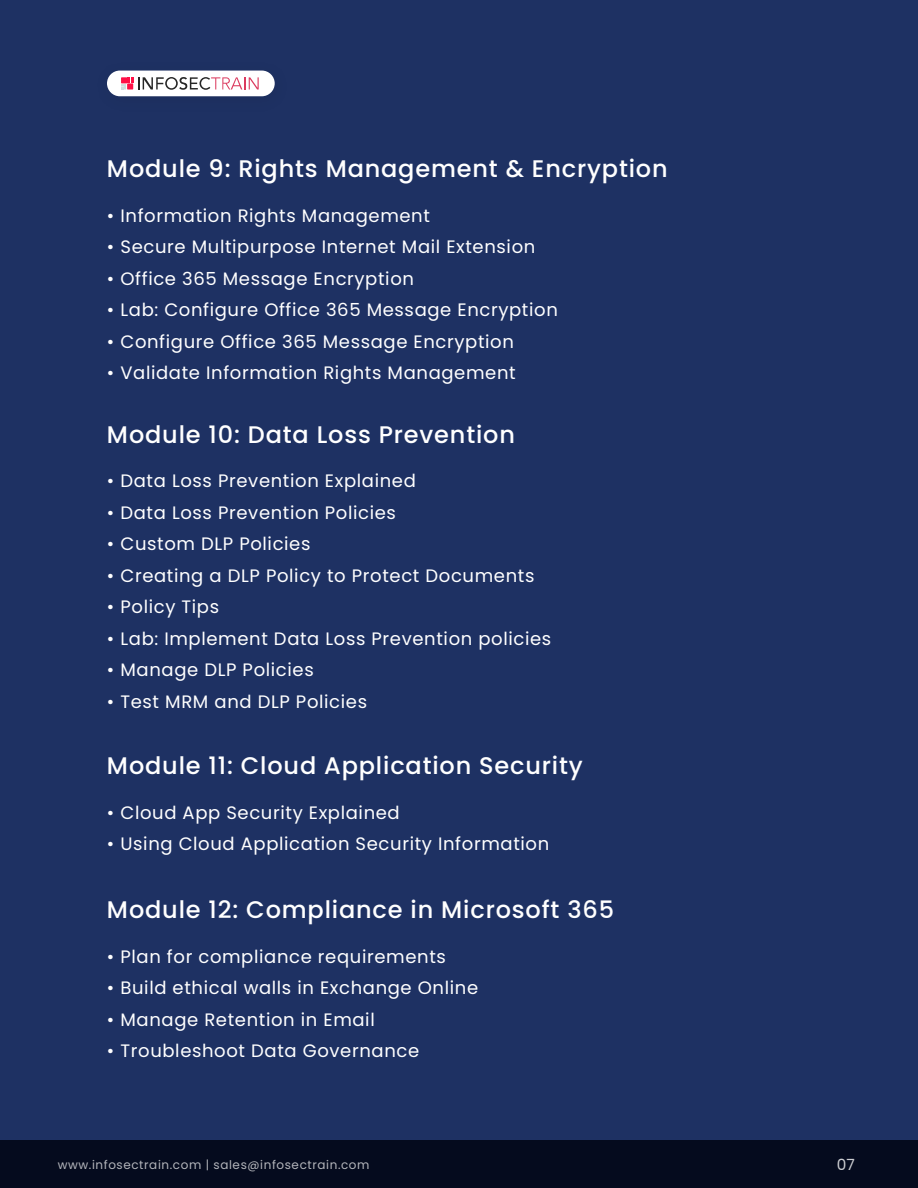
<style>
.page{position:relative;width:918px;height:1188px;background:#1e3163}
.page>*{position:absolute;margin:0;border:0;box-sizing:border-box;transform-origin:0 0}
.t1{font:500 24px "Poppins";letter-spacing:.035em;color:#fff}
.t2{font:18px "Poppins";letter-spacing:.035em;color:#fff}
.t3{font:15.45px "Poppins";color:#fff}
.t4{font:12px "Poppins";letter-spacing:.05em;color:#fff}
</style>
<div class="page">
<img style="left:107px;top:70px;width:168px;height:27px">
<div style="left:107px;top:71px;width:168px;height:25px;background:#fff;border-radius:13px"></div>
<svg style="left:121px;top:77px;width:138px;height:13px"></svg>
<div style="left:0;top:1140px;width:918px;height:48px;background:#050b1e"></div>
<h1 class="t1" style="left:107px;top:155px;width:562px">Module 9: Rights Management &amp; Encryption</h1>
<p class="t2" style="left:107px;top:205px;width:325px">• Information Rights Management</p>
<p class="t2" style="left:107px;top:236px;width:430px">• Secure Multipurpose Internet Mail Extension</p>
<p class="t2" style="left:107px;top:268px;width:309px">• Office 365 Message Encryption</p>
<p class="t2" style="left:107px;top:299px;width:452px">• Lab: Configure Office 365 Message Encryption</p>
<p class="t2" style="left:107px;top:331px;width:408px">• Configure Office 365 Message Encryption</p>
<p class="t2" style="left:107px;top:362px;width:410px">• Validate Information Rights Management</p>
<h1 class="t1" style="left:107px;top:420px;width:410px">Module 10: Data Loss Prevention</h1>
<p class="t2" style="left:107px;top:470px;width:310px">• Data Loss Prevention Explained</p>
<p class="t2" style="left:107px;top:502px;width:291px">• Data Loss Prevention Policies</p>
<p class="t2" style="left:107px;top:533px;width:205px">• Custom DLP Policies</p>
<p class="t2" style="left:107px;top:565px;width:429px">• Creating a DLP Policy to Protect Documents</p>
<p class="t2" style="left:107px;top:596px;width:114px">• Policy Tips</p>
<p class="t2" style="left:107px;top:628px;width:446px">• Lab: Implement Data Loss Prevention policies</p>
<p class="t2" style="left:107px;top:659px;width:208px">• Manage DLP Policies</p>
<p class="t2" style="left:107px;top:691px;width:262px">• Test MRM and DLP Policies</p>
<h1 class="t1" style="left:107px;top:752px;width:477px">Module 11: Cloud Application Security</h1>
<p class="t2" style="left:107px;top:802px;width:294px">• Cloud App Security Explained</p>
<p class="t2" style="left:107px;top:833px;width:444px">• Using Cloud Application Security Information</p>
<h1 class="t1" style="left:107px;top:896px;width:509px">Module 12: Compliance in Microsoft 365</h1>
<p class="t2" style="left:107px;top:946px;width:340px">• Plan for compliance requirements</p>
<p class="t2" style="left:107px;top:977px;width:373px">• Build ethical walls in Exchange Online</p>
<p class="t2" style="left:107px;top:1009px;width:269px">• Manage Retention in Email</p>
<p class="t2" style="left:107px;top:1040px;width:314px">• Troubleshoot Data Governance</p>
<p class="t4" style="left:58px;top:1158px;width:313px">www.infosectrain.com | sales@infosectrain.com</p>
<p class="t3" style="left:836px;top:1156px;width:20px">07</p>
</div>
